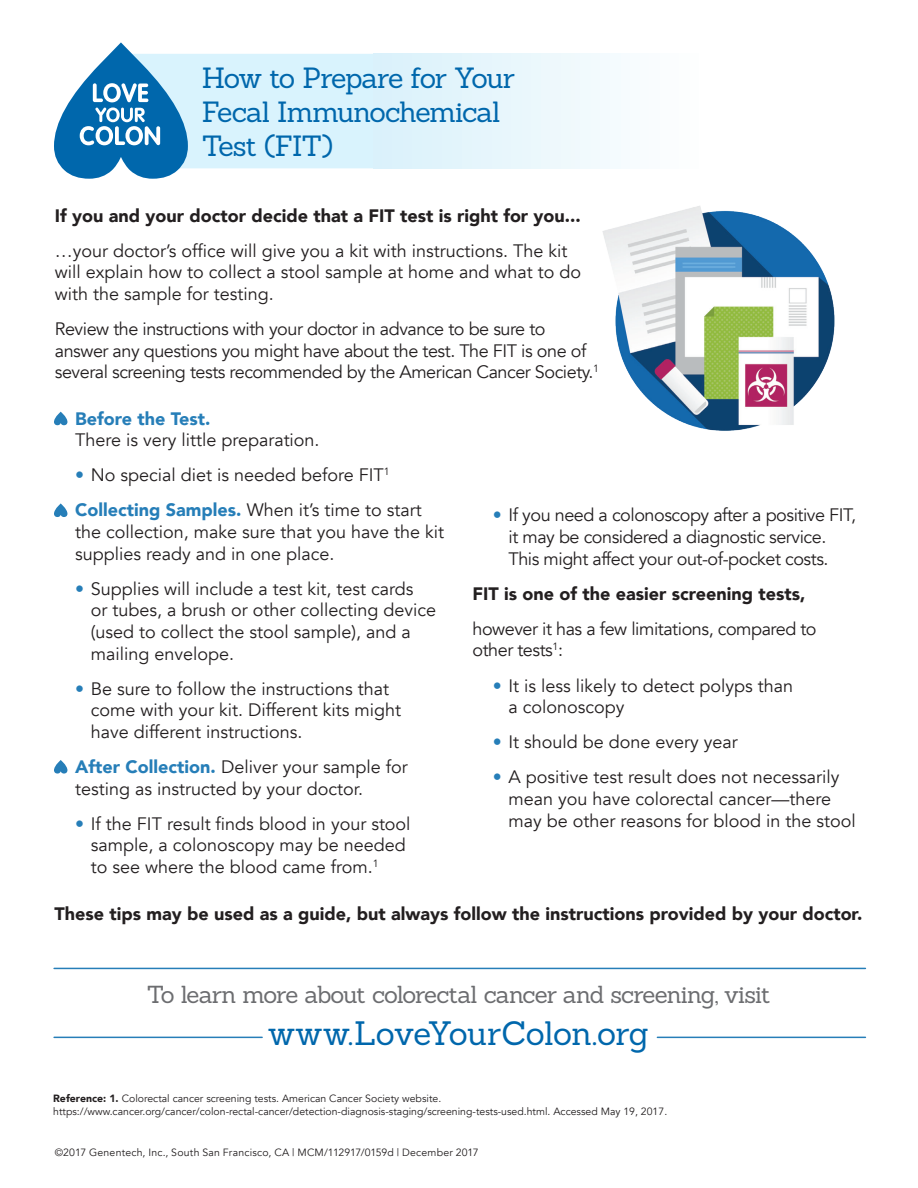
<style>
.page{position:relative;width:918px;height:1188px;background:#fff}
.page>*{position:absolute;margin:0;border:0;box-sizing:border-box;transform-origin:0 0}
._1-KO_Headlines{font:33px "Sanchez";letter-spacing:-.015em;color:#0067ac}
._1-KO_Headlines-2{font:28.5px/34.2px "Sanchez";letter-spacing:-.04em;color:#0067ac}
._1-KO_Headlines-3{font:24px "Sanchez";letter-spacing:-.04em;color:#6c6d70}
.t1{font:18px/21.6px "Avenir";color:#231f20}
.t2{font:18px/21.6px "Avenir";letter-spacing:-.025em;color:#231f20}
.t3{font:900 18px "Avenir";color:#231f20}
.t4{font:10.5px/12.6px "Avenir";color:#231f20}
.t5{font:10.5px "Avenir";letter-spacing:.02em;color:#231f20}
.s1{font-weight:900;color:#267eb8}
.s2{color:#267eb8}
.s3{font-weight:900}
</style>
<div class="page">
<div style="left:374px;top:54px;width:332px;height:114px;background:linear-gradient(to right,#d9f1fa,#fefffe)"></div>
<svg style="left:54px;top:42px;width:320px;height:137px"></svg>
<hr style="left:54px;top:1037px;width:208px;height:1px;background:#267eb8">
<hr style="left:54px;top:968px;width:811px;height:1px;background:#267eb8">
<hr style="left:657px;top:1037px;width:208px;height:1px;background:#267eb8">
<svg style="left:54px;top:412px;width:13px;height:13px"></svg>
<svg style="left:54px;top:503px;width:13px;height:14px"></svg>
<svg style="left:54px;top:760px;width:13px;height:14px"></svg>
<img style="left:602px;top:206px;width:233px;height:225px">
<p class="_1-KO_Headlines-2" style="left:202px;top:60px;width:315px">How to Prepare for Your<br>Fecal Immunochemical<br>Test (FIT)</p>
<p class="t3" style="left:55px;top:200px;width:528px">If you and your doctor decide that a FIT test is right for you...</p>
<p class="t1" style="left:55px;top:240px;width:528px">…your doctor’s office will give you a kit with instructions. The kit will explain how to collect a stool sample at home and what to do with the sample for testing.</p>
<p class="t2" style="left:55px;top:318px;width:546px">Review the instructions with your doctor in advance to be sure to answer any questions you might have about the test. The FIT is one of several screening tests recommended by the American Cancer Society.<sup>1</sup></p>
<p class="t1" style="left:75px;top:408px;width:246px"><span class="s1">Before the Test.<br></span>There is very little preparation.</p>
<p class="t1" style="left:75px;top:465px;width:316px"><span class="s2">•</span> No special diet is needed before FIT<sup>1</sup></p>
<p class="t1" style="left:75px;top:500px;width:371px"><span class="s1">Collecting Samples.</span> When it’s time to start the collection, make sure that you have the kit supplies ready and in one place.</p>
<p class="t1" style="left:91px;top:578px;width:347px;text-indent:-16px"><span class="s2">•</span> Supplies will include a test kit, test cards<br>or tubes, a brush or other collecting device (used to collect the stool sample), and a mailing envelope.</p>
<p class="t1" style="left:91px;top:678px;width:312px;text-indent:-16px"><span class="s2">•</span> Be sure to follow the instructions that come with your kit. Different kits might have different instructions.</p>
<p class="t1" style="left:75px;top:756px;width:334px"><span class="s1">After Collection.</span> Deliver your sample for testing as instructed by your doctor.</p>
<p class="t1" style="left:91px;top:813px;width:321px;text-indent:-16px"><span class="s2">•</span> If the FIT result finds blood in your stool sample, a colonoscopy may be needed to see where the blood came from.<sup>1</sup></p>
<p class="t2" style="left:493px;top:505px;width:365px"><span class="s2">•</span> If you need a colonoscopy after a positive FIT,</p>
<p class="t2" style="left:508px;top:526px;width:322px">it may be considered a diagnostic service.<br>This might affect your out-of-pocket costs.</p>
<p class="t3" style="left:472px;top:578px;width:334px">FIT is one of the easier screening tests,</p>
<p class="t2" style="left:472px;top:618px;width:346px">however it has a few limitations, compared to other tests<sup>1</sup>:</p>
<p class="t1" style="left:508px;top:675px;width:286px;text-indent:-16px"><span class="s2">•</span> It is less likely to detect polyps than a colonoscopy</p>
<p class="t1" style="left:493px;top:732px;width:247px"><span class="s2">•</span> It should be done every year</p>
<p class="t1" style="left:508px;top:767px;width:349px;text-indent:-16px"><span class="s2">•</span> A positive test result does not necessarily mean you have colorectal cancer—there may be other reasons for blood in the stool</p>
<p class="t3" style="left:54px;top:899px;width:810px">These tips may be used as a guide, but always follow the instructions provided by your doctor.</p>
<p class="_1-KO_Headlines-3" style="left:147px;top:979px;width:625px">To learn more about colorectal cancer and screening, visit</p>
<p class="_1-KO_Headlines" style="left:268px;top:1012px;width:383px">www.LoveYourColon.org</p>
<p class="t4" style="left:53px;top:1092px;width:616px"><span class="s3">Reference: 1.</span> Colorectal cancer screening tests. American Cancer Society website. https://www.cancer.org/cancer/colon-rectal-cancer/detection-diagnosis-staging/screening-tests-used.html. Accessed May 19, 2017.</p>
<p class="t5" style="left:55px;top:1146px;width:425px">©2017 Genentech, Inc., South San Francisco, CA | MCM/112917/0159d | December 2017</p>
</div>
